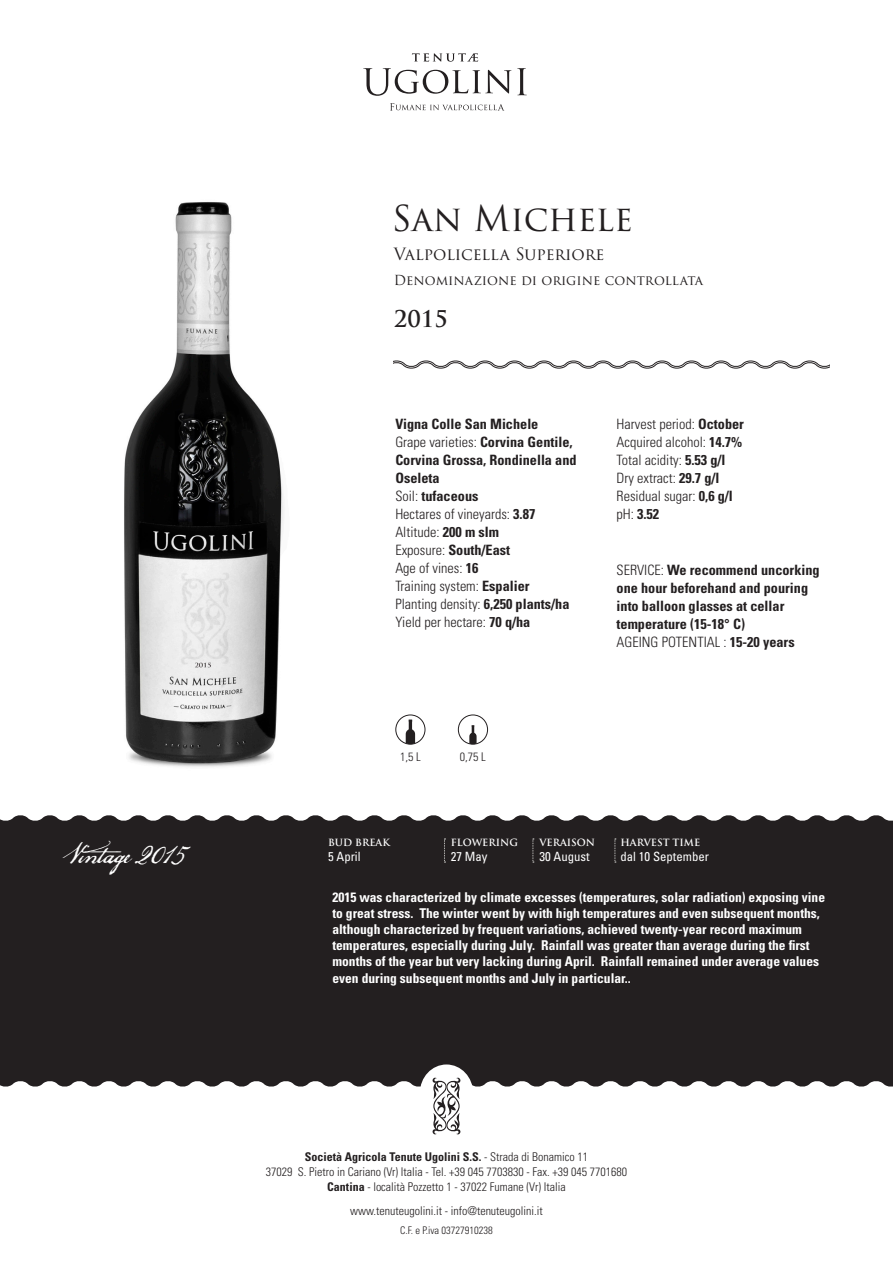
<style>
.page{position:relative;width:893px;height:1263px;background:#fff}
.page>*{position:absolute;margin:0;border:0;box-sizing:border-box;transform-origin:0 0}
.t1{font:34.8px "Trajan Pro 3";color:#231f20}
.Testo_standard{font:28.5px "P22 Declaration Script";color:#fff}
.Titolo{font:700 22.5px "Trajan Pro";color:#231f20}
.t2{font:16.5px "Trajan Pro 3";letter-spacing:-.01em;color:#231f20}
.Testo_standard-2{font:300 condensed 14.25px "Univers";color:#231f20}
.Testo_standard-3{font:700 condensed 14.25px/18px "Univers";color:#231f20}
.t3{font:700 condensed 13.5px/16.2px "Univers";color:#fff}
.t4{font:13.5px "Trajan Pro 3";color:#231f20}
.Testo_standard-4{font:condensed 12.75px "Univers LT Std";color:#fff}
.Sotto_Titolo{font:300 condensed 12px "Univers";color:#231f20}
.Sotto_Titolo-2{font:700 condensed 12px "Univers";color:#231f20}
.Sotto_Titolo-3{font:300 condensed 10.5px "Univers";color:#231f20}
.Testo_standard-5{font:700 9.75px "Trajan Pro";color:#fff}
.s1{font-weight:300}
.s2{font-weight:700}
.s3{font-size:31.5px}
</style>
<div class="page">
<svg style="left:406px;top:719px;width:9px;height:24px"></svg>
<div style="left:395px;top:714px;width:30px;height:31px;border:1px solid #231f20;border-radius:50%"></div>
<svg style="left:469px;top:725px;width:8px;height:18px"></svg>
<div style="left:458px;top:714px;width:30px;height:31px;border:1px solid #231f20;border-radius:50%"></div>
<svg style="left:394px;top:360px;width:435px;height:9px"></svg>
<svg style="left:412px;top:53px;width:66px;height:9px"></svg>
<svg style="left:363px;top:68px;width:148px;height:28px"></svg>
<svg style="left:517px;top:68px;width:10px;height:27px"></svg>
<svg style="left:390px;top:103px;width:114px;height:8px"></svg>
<img style="left:124px;top:202px;width:160px;height:565px">
<div style="left:0;top:815px;width:893px;height:265px;background:#231f20"></div>
<svg style="left:0;top:1080px;width:893px;height:53px"></svg>
<div style="left:420px;top:1064px;width:53px;height:57px;background:#fff;border-radius:50%"></div>
<svg style="left:433px;top:1077px;width:27px;height:58px"></svg>
<svg style="left:444px;top:838px;width:1px;height:25px"></svg>
<svg style="left:533px;top:838px;width:1px;height:25px"></svg>
<svg style="left:615px;top:838px;width:1px;height:25px"></svg>
<p class="t1" style="left:392px;top:194px;width:243px">San Michele</p>
<p class="t2" style="left:394px;top:243px;width:212px">Valpolicella Superiore</p>
<p class="t4" style="left:394px;top:271px;width:311px">Denominazione di origine controllata</p>
<p class="Titolo" style="left:394px;top:304px;width:55px">2015</p>
<p class="Testo_standard-3" style="left:395px;top:415px;width:145px">Vigna Colle San Michele</p>
<p class="Testo_standard-3" style="left:395px;top:433px;width:183px"><span class="s1">Grape varieties:</span> Corvina Gentile,<br>Corvina Grossa, Rondinella and<br>Oseleta</p>
<p class="Testo_standard-3" style="left:395px;top:487px;width:85px"><span class="s1">Soil:</span> tufaceous</p>
<p class="Testo_standard-2" style="left:395px;top:505px;width:142px">Hectares of vineyards: <span class="s2">3.87</span></p>
<p class="Testo_standard-2" style="left:395px;top:523px;width:105px">Altitude: <span class="s2">200 m slm</span></p>
<p class="Testo_standard-3" style="left:395px;top:541px;width:116px"><span class="s1">Exposure:</span> South/East</p>
<p class="Testo_standard-2" style="left:395px;top:559px;width:85px">Age of vines: <span class="s2">16</span></p>
<p class="Testo_standard-2" style="left:395px;top:577px;width:136px">Training system: <span class="s2">Espalier</span></p>
<p class="Testo_standard-2" style="left:395px;top:595px;width:176px">Planting density: <span class="s2">6,250 plants/ha</span></p>
<p class="Testo_standard-2" style="left:395px;top:613px;width:137px">Yield per hectare: <span class="s2">70 q/ha</span></p>
<p class="Testo_standard-2" style="left:617px;top:415px;width:129px">Harvest period: <span class="s2">October</span></p>
<p class="Testo_standard-2" style="left:617px;top:433px;width:127px">Acquired alcohol: <span class="s2">14.7%</span></p>
<p class="Testo_standard-2" style="left:617px;top:451px;width:110px">Total acidity: <span class="s2">5.53 g/l</span></p>
<p class="Testo_standard-2" style="left:617px;top:469px;width:104px">Dry extract: <span class="s2">29.7 g/l</span></p>
<p class="Testo_standard-2" style="left:617px;top:487px;width:118px">Residual sugar: <span class="s2">0,6 g/l</span></p>
<p class="Testo_standard-3" style="left:617px;top:505px;width:44px"><span class="s1">pH:</span> 3.52</p>
<p class="Testo_standard-3" style="left:617px;top:561px;width:205px"><span class="s1">SERVICE:</span> We recommend uncorking one hour beforehand and pouring into balloon glasses at cellar temperature (15-18° C)</p>
<p class="Testo_standard-2" style="left:617px;top:633px;width:180px">AGEING POTENTIAL : <span class="s2">15-20 years</span></p>
<p class="Sotto_Titolo" style="left:400px;top:749px;width:22px">1,5 L</p>
<p class="Sotto_Titolo" style="left:460px;top:749px;width:27px">0,75 L</p>
<p class="Testo_standard" style="left:64px;top:836px;width:122px">Vintage <span class="s3">2015</span></p>
<p class="Testo_standard-5" style="left:328px;top:836px;width:63px">BUD BREAK</p>
<p class="Testo_standard-5" style="left:620px;top:836px;width:81px">HARVEST TIME</p>
<p class="Testo_standard-4" style="left:620px;top:848px;width:90px">dal 10 September</p>
<p class="t3" style="left:332px;top:889px;width:494px">2015 was characterized by climate excesses (temperatures, solar radiation) exposing vine to great stress. The winter went by with high temperatures and even subsequent months, although characterized by frequent variations, achieved twenty-year record maximum temperatures, especially during July. Rainfall was greater than average during the first months of the year but very lacking during April. Rainfall remained under average values even during subsequent months and July in particular..</p>
<p class="Testo_standard-5" style="left:451px;top:836px;width:69px">FLOWERING</p>
<p class="Testo_standard-4" style="left:451px;top:848px;width:38px">27 May</p>
<p class="Testo_standard-5" style="left:539px;top:836px;width:57px">VERAISON</p>
<p class="Testo_standard-4" style="left:539px;top:848px;width:52px">30 August</p>
<p class="Testo_standard-4" style="left:328px;top:848px;width:34px">5 April</p>
<p class="Sotto_Titolo-2" style="left:305px;top:1149px;width:285px">Società Agricola Tenute Ugolini S.S. <span class="s1">- Strada di Bonamico 11</span></p>
<p class="Sotto_Titolo" style="left:266px;top:1165px;width:363px">37029 S. Pietro in Cariano (Vr) Italia - Tel. +39 045 7703830 - Fax. +39 045 7701680</p>
<p class="Sotto_Titolo" style="left:327px;top:1180px;width:240px"><span class="s2">Cantina</span> - località Pozzetto 1 - 37022 Fumane (Vr) Italia</p>
<p class="Sotto_Titolo" style="left:350px;top:1203px;width:194px">www.tenuteugolini.it - info@tenuteugolini.it</p>
<p class="Sotto_Titolo-3" style="left:400px;top:1224px;width:94px">C.F. e P.iva 03727910238</p>
</div>
